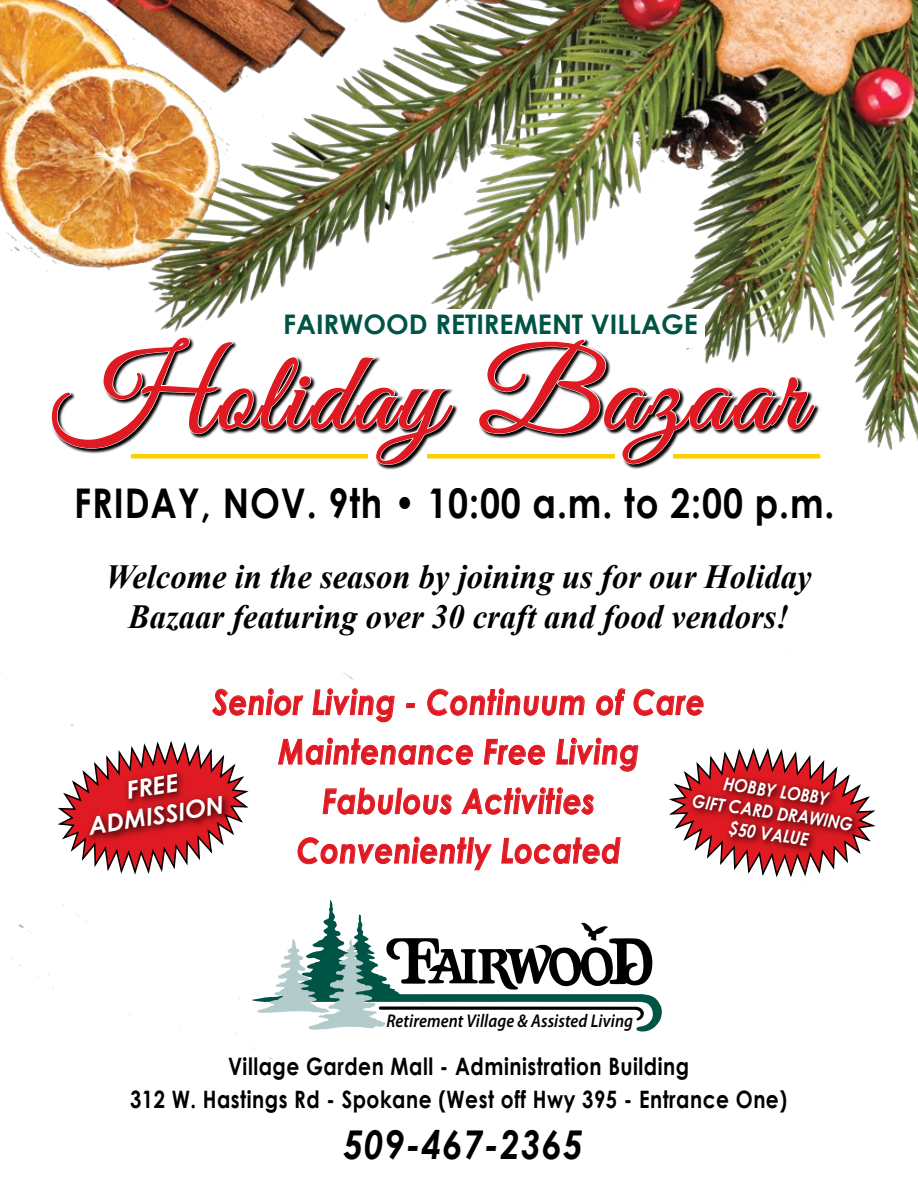
<style>
.page{position:relative;width:918px;height:1188px;background:#fff}
.page>*{position:absolute;margin:0;border:0;box-sizing:border-box;transform-origin:0 0}
.t1{font:112.05px "Great Vibes";letter-spacing:.025em;color:#df1a22}
.t2{font:700 40.95px "Century Gothic";letter-spacing:.025em;color:#000;scale:.87 1}
.t3{font:italic 700 39.75px "Century Gothic";letter-spacing:.025em;color:#000;scale:.9 1}
.t4{font:italic 700 34.5px/49.5px "Century Gothic";letter-spacing:.025em;color:#df1a22;text-align:center;scale:.84 1}
.t5{font:italic 700 33.75px/40.5px "Times New Roman";color:#000;text-align:center}
.t6{font:700 27px "Century Gothic";color:#005446}
.t7{font:italic 700 24.3px/29.1px "Century Gothic";color:#fff;text-align:center}
.t8{font:700 24px/33px "Century Gothic";letter-spacing:.025em;color:#000;text-align:center;scale:.84 1}
.t9{font:italic 600 18.45px "Myriad Pro";letter-spacing:.005em;color:#000;scale:.89 1}
.t10{font:italic 700 18px/21.8px "Century Gothic";color:#fff;text-align:center;scale:.88 1}
</style>
<div class="page">
<img style="left:0;top:0;width:918px;height:1059px">
<svg style="left:55px;top:738px;width:196px;height:139px"></svg>
<img style="left:76px;top:756px;width:162px;height:99px">
<svg style="left:666px;top:745px;width:213px;height:135px"></svg>
<img style="left:679px;top:763px;width:191px;height:107px">
<div style="left:279px;top:309px;width:426px;height:39px;background:#fff"></div>
<img style="left:50px;top:336px;width:770px;height:135px">
<svg style="left:51px;top:337px;width:770px;height:128px"></svg>
<p class="t6" style="left:283px;top:303px;width:416px">FAIRWOOD RETIREMENT VILLAGE</p>
<h1 class="t1" style="left:53px;top:333px;width:753px">Holiday Bazaar</h1>
<h2 class="t2" style="left:74px;top:472px;width:875px">FRIDAY, NOV. 9th • 10:00 a.m. to 2:00 p.m.</h2>
<h3 class="t5" style="left:106px;top:555px;width:707px">Welcome in the season by joining us for our Holiday<br>Bazaar featuring over 30 craft and food vendors!</h3>
<h3 class="t4" style="left:213px;top:676px;width:587px">Senior Living - Continuum of Care<br>Maintenance Free Living<br>Fabulous Activities<br>Conveniently Located</h3>
<p class="t7" style="left:81px;top:782px;width:139px;rotate:-9deg">FREE<br>ADMISSION</p>
<p class="t10" style="left:697px;top:768px;width:186px;rotate:8deg">HOBBY LOBBY<br>GIFT CARD DRAWING $50 VALUE</p>
<p class="t9" style="left:387px;top:1009px;width:279px">Retirement Village &amp; Assisted Living</p>
<p class="t8" style="left:130px;top:1048px;width:784px">Village Garden Mall - Administration Building<br>312 W. Hastings Rd - Spokane (West off Hwy 395 - Entrance One)</p>
<h3 class="t3" style="left:343px;top:1115px;width:268px">509-467-2365</h3>
</div>
